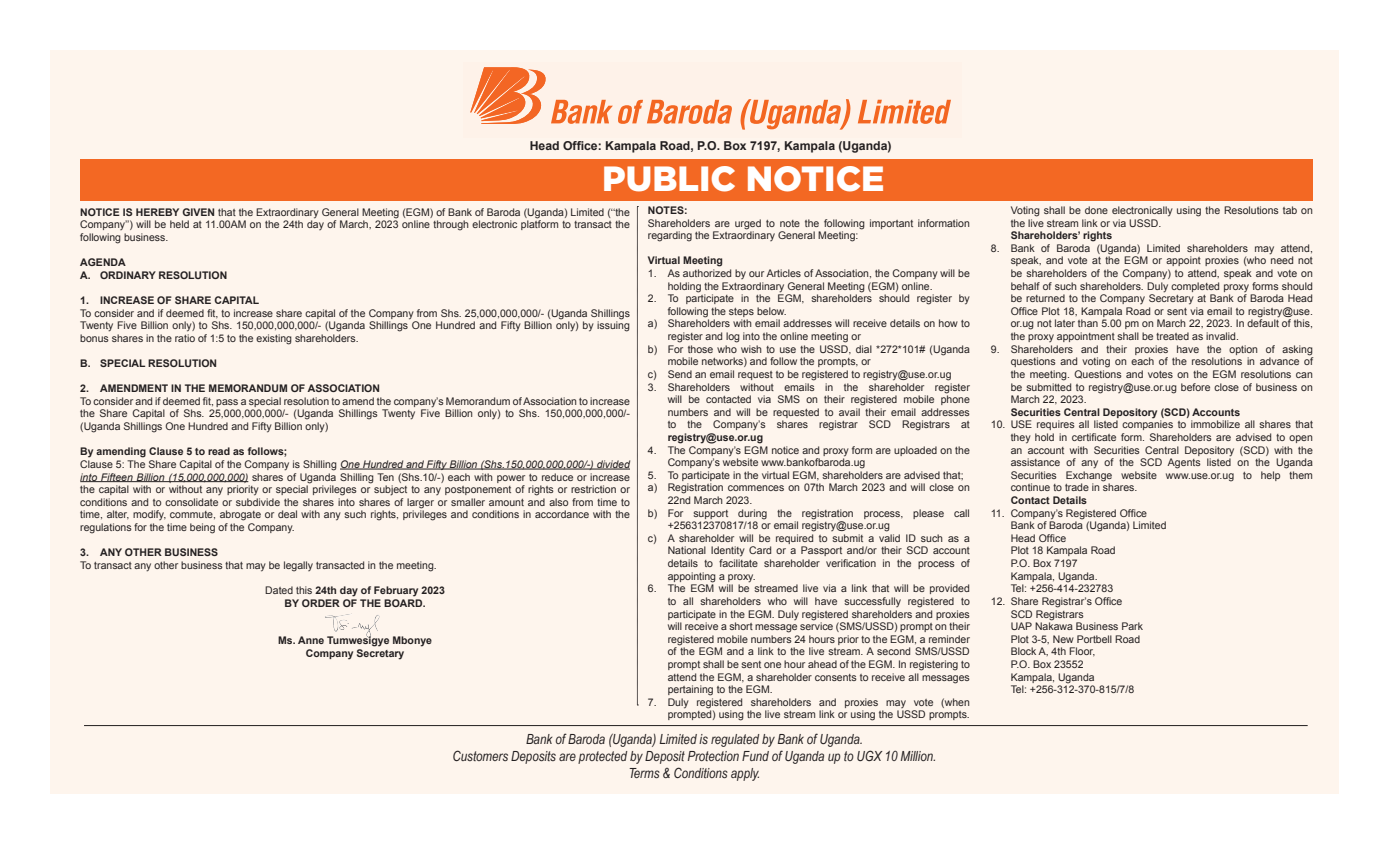
<style>
.page{position:relative;width:1389px;height:844px;background:#fff}
.page>*{position:absolute;margin:0;border:0;box-sizing:border-box;transform-origin:0 0}
.t1{font:900 35px "Gotham";color:#fff}
.t2{font:italic 14px/16.8px "Arial Narrow";color:#231f20;text-align:center}
.t3{font:700 12.25px "Arial";color:#231f20}
.t4{font:10.5px/12.6px "Arial";color:#231f20;text-align:justify}
.t5{font:700 10.5px/12.6px "Arial";color:#231f20;text-align:center}
.s1{font-weight:700}
.s2{font-style:italic}
.s3{font-weight:400}
</style>
<div class="page">
<div style="left:50px;top:50px;width:1288px;height:744px;background:#fef5ed"></div>
<div style="left:80px;top:159px;width:1233px;height:41px;background:#f36823"></div>
<svg style="left:470px;top:67px;width:481px;height:63px"></svg>
<img style="left:325px;top:613px;width:52px;height:18px">
<hr style="left:340px;top:468px;width:290px;height:1px;background:#231f20">
<hr style="left:80px;top:481px;width:168px;height:1px;background:#231f20">
<hr style="left:84px;top:725px;width:1224px;height:1px;background:#231f20">
<svg style="left:637px;top:206px;width:1px;height:499px"></svg>
<p class="t3" style="left:530px;top:138px;width:363px">Head Office: Kampala Road, P.O. Box 7197, Kampala (Uganda)</p>
<h1 class="t1" style="left:602px;top:158px;width:284px">PUBLIC NOTICE</h1>
<p class="t4" style="left:80px;top:206px;width:551px"><span class="s1">NOTICE IS HEREBY GIVEN</span> that the Extraordinary General Meeting (EGM) of Bank of Baroda (Uganda) Limited (‘‘the Company’’) will be held at 11.00AM on the 24th day of March, 2023 online through electronic platform to transact the following business.</p>
<p class="t5" style="left:80px;top:256px;width:149px;text-align:left">AGENDA<br>A. ORDINARY RESOLUTION</p>
<p class="t5" style="left:80px;top:294px;width:180px">1. INCREASE OF SHARE CAPITAL</p>
<p class="t4" style="left:80px;top:306px;width:551px">To consider and if deemed fit, to increase share capital of the Company from Shs. 25,000,000,000/- (Uganda Shillings Twenty Five Billion only) to Shs. 150,000,000,000/- (Uganda Shillings One Hundred and Fifty Billion only) by issuing bonus shares in the ratio of 1:5 to the existing shareholders.</p>
<p class="t5" style="left:80px;top:357px;width:138px">B. SPECIAL RESOLUTION</p>
<p class="t5" style="left:80px;top:382px;width:301px">2. AMENDMENT IN THE MEMORANDUM OF ASSOCIATION</p>
<p class="t4" style="left:80px;top:395px;width:551px">To consider and if deemed fit, pass a special resolution to amend the company’s Memorandum of Association to increase the Share Capital of Shs. 25,000,000,000/- (Uganda Shillings Twenty Five Billion only) to Shs. 150,000,000,000/- (Uganda Shillings One Hundred and Fifty Billion only)</p>
<p class="t4" style="left:80px;top:445px;width:551px;text-align:left"><span class="s1">By amending Clause 5 to read as follows;<br></span>Clause 5: The Share Capital of the Company is Shilling <span class="s2">One Hundred and Fifty Billion (Shs.150,000,000,000/-) divided into Fifteen Billion (15,000,000,000)</span> shares of Uganda Shilling Ten (Shs.10/-) each with power to reduce or increase the capital with or without any priority or special privileges or subject to any postponement of rights or restriction or conditions and to consolidate or subdivide the shares into shares of larger or smaller amount and also from time to time, alter, modify, commute, abrogate or deal with any such rights, privileges and conditions in accordance with the regulations for the time being of the Company.</p>
<p class="t5" style="left:80px;top:546px;width:140px">3. ANY OTHER BUSINESS</p>
<p class="t4" style="left:80px;top:558px;width:358px">To transact any other business that may be legally transacted in the meeting.</p>
<p class="t5" style="left:265px;top:584px;width:181px"><span class="s3">Dated this</span> 24th day of February 2023<br>BY ORDER OF THE BOARD.</p>
<p class="t5" style="left:278px;top:634px;width:156px">Ms. Anne Tumwesigye Mbonye<br>Company Secretary</p>
<p class="t5" style="left:648px;top:204px;width:41px">NOTES:</p>
<p class="t4" style="left:648px;top:217px;width:324px">Shareholders are urged to note the following important information regarding the Extraordinary General Meeting:</p>
<p class="t5" style="left:648px;top:255px;width:77px">Virtual Meeting</p>
<p class="t4" style="left:668px;top:267px;width:304px;text-indent:-20px">1. As authorized by our Articles of Association, the Company will be holding the Extraordinary General Meeting (EGM) online.</p>
<p class="t4" style="left:648px;top:292px;width:324px">2. To participate in the EGM, shareholders should register by</p>
<p class="t4" style="left:668px;top:305px;width:121px">following the steps below.</p>
<p class="t4" style="left:648px;top:317px;width:324px">a) Shareholders with email addresses will receive details on how to</p>
<p class="t4" style="left:668px;top:330px;width:195px">register and log into the online meeting or</p>
<p class="t4" style="left:648px;top:343px;width:324px">b) For those who wish to use the USSD, dial *272*101# (Uganda</p>
<p class="t4" style="left:668px;top:355px;width:205px">mobile networks) and follow the prompts, or</p>
<p class="t4" style="left:648px;top:368px;width:305px">c) Send an email request to be registered to registry@use.or.ug</p>
<p class="t4" style="left:668px;top:380px;width:304px;text-indent:-20px">3. Shareholders without emails in the shareholder register will be contacted via SMS on their registered mobile phone numbers and will be requested to avail their email addresses to the Company’s shares registrar SCD Registrars at</p>
<p class="t5" style="left:668px;top:431px;width:97px">registry@use.or.ug</p>
<p class="t4" style="left:668px;top:443px;width:304px;text-indent:-20px">4. The Company’s EGM notice and proxy form are uploaded on the<br>Company’s website www.bankofbaroda.ug</p>
<p class="t4" style="left:648px;top:469px;width:317px">5. To participate in the virtual EGM, shareholders are advised that;</p>
<p class="t4" style="left:648px;top:481px;width:324px">a) Registration commences on 07th March 2023 and will close on</p>
<p class="t4" style="left:668px;top:494px;width:86px">22nd March 2023.</p>
<p class="t4" style="left:648px;top:506px;width:324px">b) For support during the registration process, please call</p>
<p class="t4" style="left:668px;top:519px;width:224px">+256312370817/18 or email registry@use.or.ug</p>
<p class="t4" style="left:648px;top:532px;width:324px">c) A shareholder will be required to submit a valid ID such as a</p>
<p class="t4" style="left:668px;top:544px;width:304px">National Identity Card or a Passport and/or their SCD account</p>
<p class="t4" style="left:668px;top:557px;width:304px">details to facilitate shareholder verification in the process of</p>
<p class="t4" style="left:668px;top:569px;width:89px">appointing a proxy.</p>
<p class="t4" style="left:668px;top:582px;width:304px;text-indent:-20px">6. The EGM will be streamed live via a link that will be provided to all shareholders who will have successfully registered to participate in the EGM. Duly registered shareholders and proxies will receive a short message service (SMS/USSD) prompt on their registered mobile numbers 24 hours prior to the EGM, a reminder of the EGM and a link to the live stream. A second SMS/USSD prompt shall be sent one hour ahead of the EGM. In registering to attend the EGM, a shareholder consents to receive all messages pertaining to the EGM.</p>
<p class="t4" style="left:648px;top:695px;width:324px;text-align:right">7. Duly registered shareholders and proxies may vote (when prompted) using the live stream link or using the USSD prompts.</p>
<h2 class="t2" style="left:453px;top:730px;width:485px">Bank of Baroda (Uganda) Limited is regulated by Bank of Uganda.<br>Customers Deposits are protected by Deposit Protection Fund of Uganda up to UGX 10 Million.<br>Terms &amp; Conditions apply.</h2>
<p class="t4" style="left:1011px;top:204px;width:304px">Voting shall be done electronically using the Resolutions tab on the live stream link or via USSD.</p>
<p class="t5" style="left:1011px;top:229px;width:103px">Shareholders’ rights</p>
<p class="t4" style="left:1011px;top:242px;width:304px;text-indent:-20px">8. Bank of Baroda (Uganda) Limited shareholders may attend, speak, and vote at the EGM or appoint proxies (who need not be shareholders of the Company) to attend, speak and vote on behalf of such shareholders. Duly completed proxy forms should be returned to the Company Secretary at Bank of Baroda Head Office Plot 18, Kampala Road or sent via email to registry@use. or.ug not later than 5.00 pm on March 22, 2023. In default of this, the proxy appointment shall be treated as invalid.</p>
<p class="t4" style="left:1011px;top:343px;width:304px;text-indent:-20px">9. Shareholders and their proxies have the option of asking questions and voting on each of the resolutions in advance of the meeting. Questions and votes on the EGM resolutions can be submitted to registry@use.or.ug before close of business on March 22, 2023.</p>
<p class="t5" style="left:1011px;top:406px;width:231px">Securities Central Depository (SCD) Accounts</p>
<p class="t4" style="left:1011px;top:418px;width:304px;text-indent:-20px">10. USE requires all listed companies to immobilize all shares that they hold in certificate form. Shareholders are advised to open an account with Securities Central Depository (SCD) with the assistance of any of the SCD Agents listed on the Uganda Securities Exchange website www.use.or.ug to help them continue to trade in shares.</p>
<p class="t5" style="left:1011px;top:494px;width:78px">Contact Details</p>
<p class="t4" style="left:1011px;top:506px;width:157px;text-align:left;text-indent:-20px">11. Company’s Registered Office<br>Bank of Baroda (Uganda) Limited<br>Head Office<br>Plot 18 Kampala Road<br>P.O. Box 7197<br>Kampala, Uganda.<br>Tel: +256-414-232783</p>
<p class="t4" style="left:1011px;top:595px;width:134px;text-align:left;text-indent:-20px">12. Share Registrar’s Office<br>SCD Registrars<br>UAP Nakawa Business Park<br>Plot 3-5, New Portbell Road<br>Block A, 4th Floor,<br>P.O. Box 23552<br>Kampala, Uganda<br>Tel: +256-312-370-815/7/8</p>
</div>
